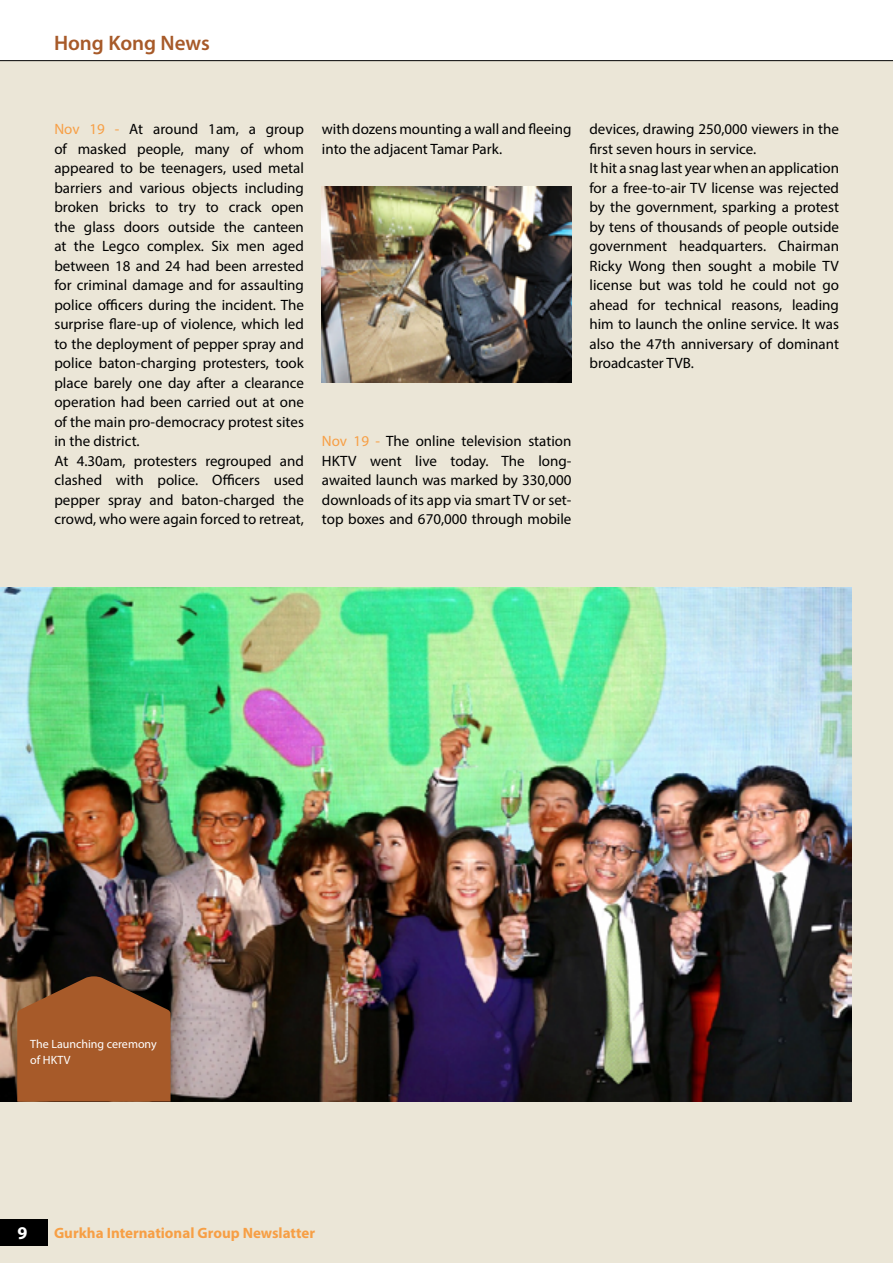
<style>
.page{position:relative;width:893px;height:1263px;background:#ebe6d7}
.page>*{position:absolute;margin:0;border:0;box-sizing:border-box;transform-origin:0 0}
.t1{font:600 21px "Myriad Pro";color:#a75a29}
.t2{font:700 18px "Myriad Pro";color:#fff}
.t3{font:15px/19.5px "Myriad Pro";color:#000}
.t4{font:700 15px "Myriad Pro";color:#f79f45}
.t5{font:12px/16.5px "Myriad Pro";color:#fff}
.s1{color:#f79f45}
</style>
<div class="page">
<img style="left:0;top:587px;width:852px;height:514px">
<div style="left:0;top:0;width:893px;height:61px;background:#fff"></div>
<svg style="left:17px;top:976px;width:154px;height:125px;background:#995428"></svg>
<div style="left:0;top:1219px;width:47px;height:26px;background:#000"></div>
<img style="left:322px;top:186px;width:249px;height:196px">
<h1 class="t1" style="left:54px;top:29px;width:157px">Hong Kong News</h1>
<p class="t3" style="left:54px;top:119px;width:251px"><span class="s1">Nov 19 -</span> At around 1am, a group of masked people, many of whom appeared to be teenagers, used metal barriers and various objects including broken bricks to try to crack open the glass doors outside the canteen at the Legco complex. Six men aged between 18 and 24 had been arrested for criminal damage and for assaulting police officers during the incident. The surprise flare-up of violence, which led to the deployment of pepper spray and police baton-charging protesters, took place barely one day after a clearance operation had been carried out at one of the main pro-democracy protest sites in the district.<br>At 4.30am, protesters regrouped and clashed with police. Officers used pepper spray and baton-charged the crowd, who were again forced to retreat,</p>
<p class="t3" style="left:322px;top:119px;width:251px">with dozens mounting a wall and fleeing into the adjacent Tamar Park.</p>
<p class="t3" style="left:322px;top:431px;width:251px;text-align:justify"><span class="s1">Nov 19 -</span> The online television station HKTV went live today. The long&shy;awaited launch was marked by 330,000 downloads of its app via smart TV or set&shy;top boxes and 670,000 through mobile</p>
<p class="t3" style="left:589px;top:119px;width:251px">devices, drawing 250,000 viewers in the first seven hours in service.<br>It hit a snag last year when an application for a free-to-air TV license was rejected by the government, sparking a protest by tens of thousands of people outside government headquarters. Chairman Ricky Wong then sought a mobile TV license but was told he could not go ahead for technical reasons, leading him to launch the online service. It was also the 47th anniversary of dominant broadcaster TVB.</p>
<p class="t5" style="left:30px;top:1035px;width:128px">The Launching ceremony of HKTV</p>
<p class="t2" style="left:18px;top:1221px;width:11px">9</p>
<p class="t4" style="left:54px;top:1223px;width:263px">Gurkha International Group Newslatter</p>
</div>
